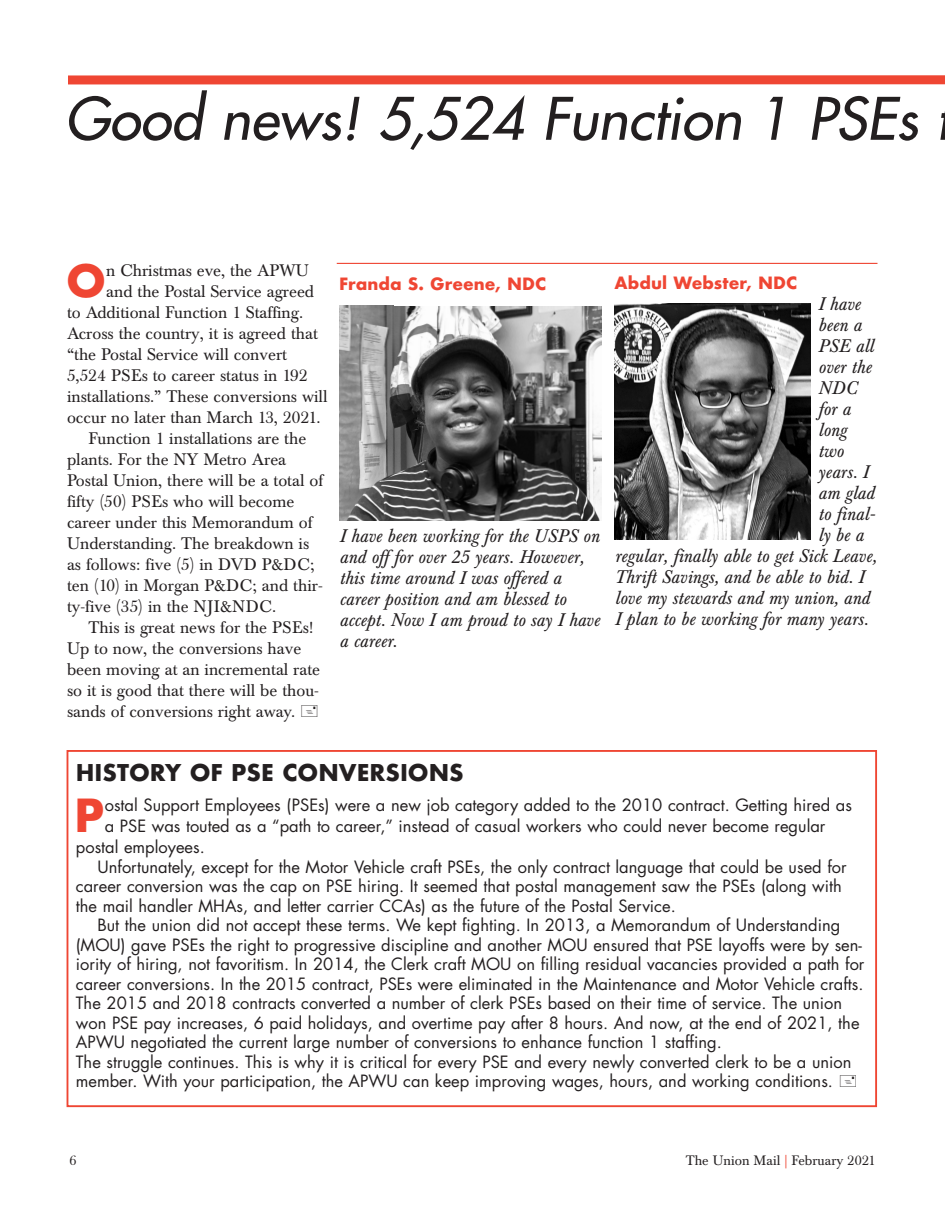
<style>
.page{position:relative;width:945px;height:1215px;background:#fff}
.page>*{position:absolute;margin:0;border:0;box-sizing:border-box;transform-origin:0 0}
.t1{font:italic 57px "Futura";color:#231f20}
.t2{font:700 44.4px "Futura";color:#ef4633}
.t3{font:700 43.2px "Futura";color:#ef4633}
.t4{font:700 22.5px "Futura";color:#231f20}
.t5{font:italic 18px/21px "Baskerville BE";color:#231f20}
.t6{font:16.5px/19.5px "Futura";color:#231f20}
.t7{font:16.5px "Baskerville BE";color:#231f20}
.t8{font:700 16.5px "Futura";color:#ef4633}
.t9{font:13.5px "Baskerville BE";color:#231f20}
.s1{color:#ef4633}
</style>
<div class="page">
<div style="left:68px;top:75px;width:877px;height:9px;background:#ef4633"></div>
<img style="left:340px;top:306px;width:262px;height:215px">
<img style="left:614px;top:303px;width:196px;height:237px">
<hr style="left:337px;top:263px;width:541px;height:1px;background:#ef4633">
<div style="left:67px;top:750px;width:810px;height:357px;border:2px solid #ef4633"></div>
<h1 class="t1" style="left:65px;top:90px;width:855px">Good news! 5,524 Function 1 PSEs</h1>
<h3 class="t3" style="left:66px;top:250px;width:42px">O</h3>
<p class="t7" style="left:106px;top:264px;width:204px">n Christmas eve, the APWU</p>
<p class="t7" style="left:106px;top:285px;width:210px">and the Postal Service agreed</p>
<p class="t7" style="left:67px;top:306px;width:238px">to Additional Function 1 Staffing.</p>
<p class="t7" style="left:67px;top:327px;width:252px">Across the country, it is agreed that</p>
<p class="t7" style="left:67px;top:348px;width:222px">“the Postal Service will convert</p>
<p class="t7" style="left:67px;top:369px;width:242px">5,524 PSEs to career status in 192</p>
<p class="t7" style="left:67px;top:390px;width:262px">installations.” These conversions will</p>
<p class="t7" style="left:67px;top:411px;width:255px">occur no later than March 13, 2021.</p>
<p class="t7" style="left:89px;top:432px;width:219px">Function 1 installations are the</p>
<p class="t7" style="left:67px;top:453px;width:221px">plants. For the NY Metro Area</p>
<p class="t7" style="left:67px;top:474px;width:258px">Postal Union, there will be a total of</p>
<p class="t7" style="left:67px;top:495px;width:229px">fifty (50) PSEs who will become</p>
<p class="t7" style="left:67px;top:516px;width:247px">career under this Memorandum of</p>
<p class="t7" style="left:67px;top:537px;width:244px">Understanding. The breakdown is</p>
<p class="t7" style="left:67px;top:558px;width:249px">as follows: five (5) in DVD P&amp;DC;</p>
<p class="t7" style="left:67px;top:579px;width:257px">ten (10) in Morgan P&amp;DC; and thir-</p>
<p class="t7" style="left:67px;top:600px;width:211px">ty-five (35) in the NJI&amp;NDC.</p>
<p class="t7" style="left:89px;top:621px;width:227px">This is great news for the PSEs!</p>
<p class="t7" style="left:67px;top:642px;width:236px">Up to now, the conversions have</p>
<p class="t7" style="left:67px;top:663px;width:255px">been moving at an incremental rate</p>
<p class="t7" style="left:67px;top:684px;width:254px">so it is good that there will be thou-</p>
<p class="t7" style="left:67px;top:705px;width:230px">sands of conversions right away.</p>
<p class="t8" style="left:339px;top:271px;width:209px">Franda S. Greene, NDC</p>
<p class="t5" style="left:339px;top:527px;width:262px">I have been working for the USPS on and off for over 25 years. However, this time around I was offered a career position and am blessed to accept. Now I am proud to say I have a career.</p>
<p class="t8" style="left:615px;top:271px;width:184px">Abdul Webster, NDC</p>
<p class="t5" style="left:818px;top:296px;width:44px">I have</p>
<p class="t5" style="left:818px;top:317px;width:45px">been a</p>
<p class="t5" style="left:818px;top:338px;width:57px">PSE all</p>
<p class="t5" style="left:818px;top:359px;width:55px">over the</p>
<p class="t5" style="left:818px;top:380px;width:41px">NDC</p>
<p class="t5" style="left:818px;top:401px;width:34px">for a</p>
<p class="t5" style="left:818px;top:422px;width:30px">long</p>
<p class="t5" style="left:818px;top:443px;width:27px">two</p>
<p class="t5" style="left:818px;top:464px;width:52px">years. I</p>
<p class="t5" style="left:818px;top:485px;width:58px">am glad</p>
<p class="t5" style="left:818px;top:506px;width:57px">to final-</p>
<p class="t5" style="left:818px;top:527px;width:47px">ly be a</p>
<p class="t5" style="left:615px;top:548px;width:263px">regular, finally able to get Sick Leave,</p>
<p class="t5" style="left:615px;top:569px;width:251px">Thrift Savings, and be able to bid. I</p>
<p class="t5" style="left:615px;top:590px;width:256px">love my stewards and my union, and</p>
<p class="t5" style="left:615px;top:611px;width:255px">I plan to be working for many years.</p>
<h3 class="t4" style="left:76px;top:756px;width:389px">HISTORY OF PSE CONVERSIONS</h3>
<h2 class="t2" style="left:74px;top:783px;width:32px">P</h2>
<p class="t6" style="left:105px;top:797px;width:749px">ostal Support Employees (PSEs) were a new job category added to the 2010 contract. Getting hired as</p>
<p class="t6" style="left:105px;top:818px;width:722px">a PSE was touted as a “path to career,” instead of casual workers who could never become regular</p>
<p class="t6" style="left:76px;top:839px;width:130px">postal employees.</p>
<p class="t6" style="left:76px;top:858px;width:772px;text-indent:22px">Unfortunately, except for the Motor Vehicle craft PSEs, the only contract language that could be used for career conversion was the cap on PSE hiring. It seemed that postal management saw the PSEs (along with the mail handler MHAs, and letter carrier CCAs) as the future of the Postal Service.</p>
<p class="t6" style="left:76px;top:917px;width:790px;text-indent:22px">But the union did not accept these terms. We kept fighting. In 2013, a Memorandum of Understanding (MOU) gave PSEs the right to progressive discipline and another MOU ensured that PSE layoffs were by sen&shy;iority of hiring, not favoritism. In 2014, the Clerk craft MOU on filling residual vacancies provided a path for career conversions. In the 2015 contract, PSEs were eliminated in the Maintenance and Motor Vehicle crafts.<br>The 2015 and 2018 contracts converted a number of clerk PSEs based on their time of service. The union won PSE pay increases, 6 paid holidays, and overtime pay after 8 hours. And now, at the end of 2021, the APWU negotiated the current large number of conversions to enhance function 1 staffing.<br>The struggle continues. This is why it is critical for every PSE and every newly converted clerk to be a union member. With your participation, the APWU can keep improving wages, hours, and working conditions.</p>
<p class="t9" style="left:70px;top:1155px;width:9px">6</p>
<p class="t9" style="left:686px;top:1155px;width:191px">The Union Mail <span class="s1">|</span> February 2021</p>
</div>
